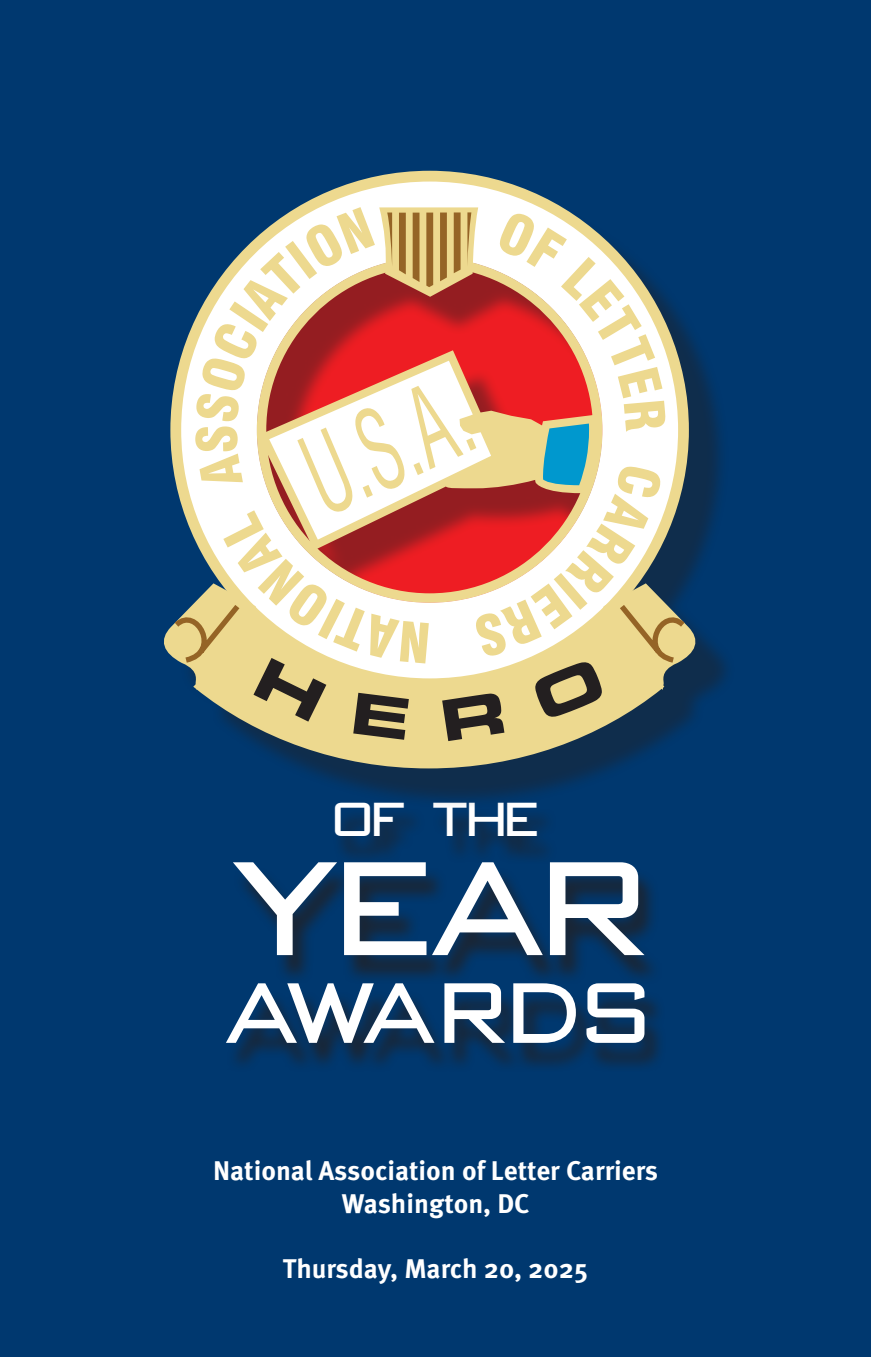
<style>
.page{position:relative;width:871px;height:1357px;background:#00386f}
.page>*{position:absolute;margin:0;border:0;box-sizing:border-box;transform-origin:0 0}
.t1{font:500 119.25px "OPTI Bank Gothic";color:#fff}
.t2{font:500 76.5px "OPTI Bank Gothic";letter-spacing:.06em;color:#fff}
.t3{font:500 42.75px "OPTI Bank Gothic";color:#fff}
.t4{font:700 27px "Meta Pro";color:#fff}
</style>
<div class="page">
<div style="left:225px;top:808px;width:442px;height:265px;background:#231f20;opacity:.75"></div>
<div style="left:181px;top:187px;width:555px;height:622px;background:#231f20;opacity:.44"></div>
<svg style="left:181px;top:170px;width:555px;height:606px"></svg>
<svg style="left:170px;top:171px;width:519px;height:408px"></svg>
<svg style="left:181px;top:182px;width:497px;height:397px"></svg>
<svg style="left:195px;top:207px;width:470px;height:372px;background:#d7a897"></svg>
<svg style="left:189px;top:741px;width:479px;height:30px"></svg>
<svg style="left:164px;top:579px;width:533px;height:162px;background:#beb593"></svg>
<p class="t3" style="left:333px;top:791px;width:207px">OF THE</p>
<p class="t1" style="left:229px;top:831px;width:415px">YEAR</p>
<p class="t2" style="left:224px;top:963px;width:425px">AWARDS</p>
<p class="t4" style="left:213px;top:1150px;width:446px">National Association of Letter Carriers</p>
<p class="t4" style="left:342px;top:1182px;width:190px">Washington, DC</p>
<p class="t4" style="left:283px;top:1247px;width:307px">Thursday, March 20, 2025</p>
</div>
